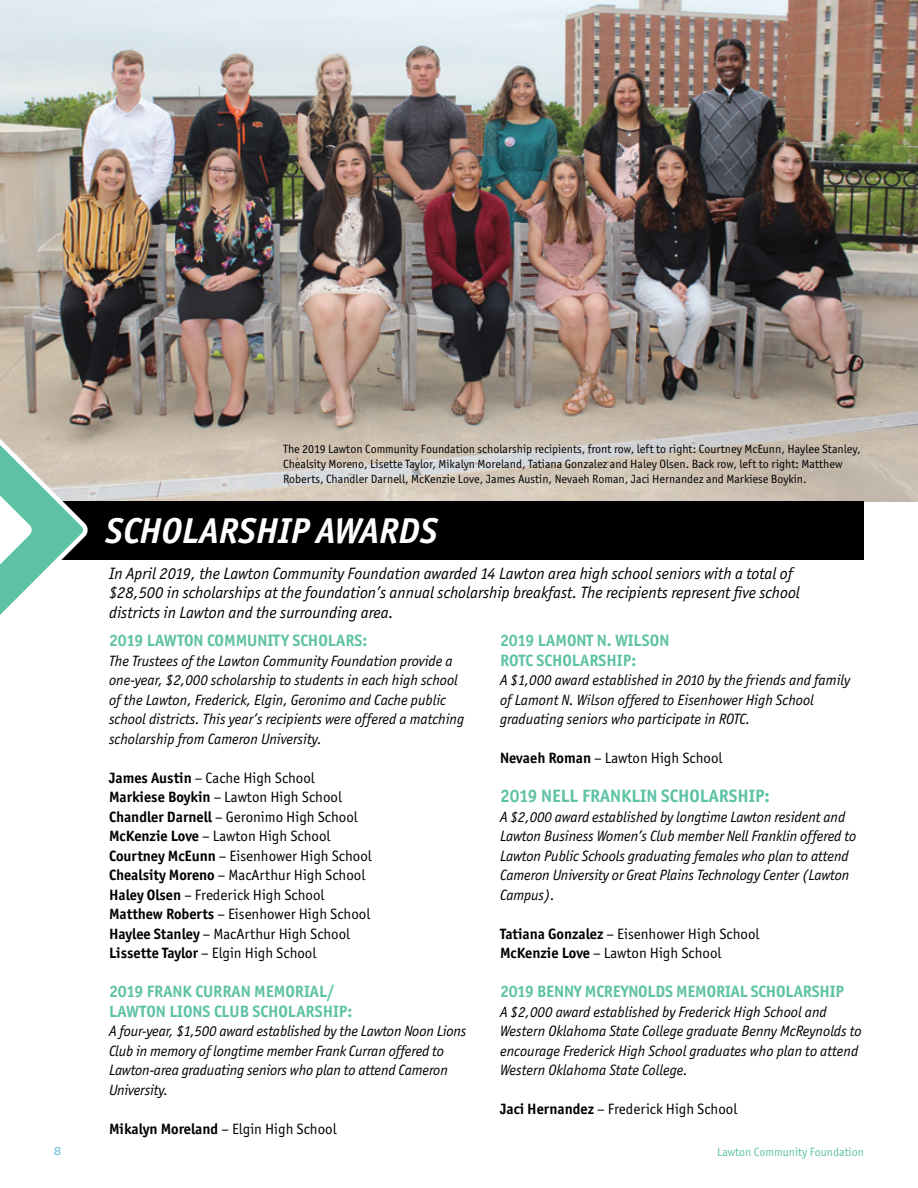
<style>
.page{position:relative;width:918px;height:1188px;background:#fff}
.page>*{position:absolute;margin:0;border:0;box-sizing:border-box;transform-origin:0 0}
.t1{font:italic 700 36px "Officina San ITC";color:#fff}
.t2{font:700 18px "Officina San ITC";color:#5ec2a5}
.t3{font:italic 16.5px/19.5px "Officina San ITC";color:#000}
.t4{font:700 16.5px/19.5px "Officina San ITC";color:#5ec2a5}
.t5{font:italic 15px/19.5px "Officina San ITC";letter-spacing:-.005em;color:#000}
.t6{font:15px "Officina San ITC";color:#000}
.t7{font:12px/15px "Officina San ITC";color:#000}
.t8{font:12px "Officina San ITC";color:#5ec2a5}
.t9{font:500 12px "Eras ITC";color:#4fb3cf}
.s1{font-weight:700}
</style>
<div class="page">
<img style="left:0;top:0;width:918px;height:501px">
<div style="left:54px;top:501px;width:810px;height:59px;background:#000"></div>
<svg style="left:0;top:429px;width:92px;height:186px"></svg>
<p class="t7" style="left:283px;top:442px;width:579px">The 2019 Lawton Community Foundation scholarship recipients, front row, left to right: Courtney McEunn, Haylee Stanley,<br>Chealsity Moreno, Lisette Taylor, Mikalyn Moreland, Tatiana Gonzalez and Haley Olsen. Back row, left to right: Matthew<br>Roberts, Chandler Darnell, McKenzie Love, James Austin, Nevaeh Roman, Jaci Hernandez and Markiese Boykin.</p>
<p class="t1" style="left:105px;top:509px;width:334px">SCHOLARSHIP AWARDS</p>
<p class="t3" style="left:109px;top:564px;width:692px">In April 2019, the Lawton Community Foundation awarded 14 Lawton area high school seniors with a total of $28,500 in scholarships at the foundation’s annual scholarship breakfast. The recipients represent five school districts in Lawton and the surrounding area.</p>
<p class="t4" style="left:109px;top:631px;width:260px">2019 LAWTON COMMUNITY SCHOLARS:</p>
<p class="t5" style="left:109px;top:651px;width:357px">The Trustees of the Lawton Community Foundation provide a one-year, $2,000 scholarship to students in each high school of the Lawton, Frederick, Elgin, Geronimo and Cache public school districts. This year’s recipients were offered a matching scholarship from Cameron University.</p>
<p class="t6" style="left:109px;top:769px;width:207px"><span class="s1">James Austin</span> – Cache High School</p>
<p class="t6" style="left:109px;top:789px;width:234px"><span class="s1">Markiese Boykin</span> – Lawton High School</p>
<p class="t6" style="left:109px;top:808px;width:250px"><span class="s1">Chandler Darnell</span> – Geronimo High School</p>
<p class="t6" style="left:109px;top:828px;width:223px"><span class="s1">McKenzie Love</span> – Lawton High School</p>
<p class="t6" style="left:109px;top:847px;width:264px"><span class="s1">Courtney McEunn</span> – Eisenhower High School</p>
<p class="t6" style="left:109px;top:867px;width:258px"><span class="s1">Chealsity Moreno</span> – MacArthur High School</p>
<p class="t6" style="left:109px;top:886px;width:217px"><span class="s1">Haley Olsen</span> – Frederick High School</p>
<p class="t6" style="left:109px;top:906px;width:263px"><span class="s1">Matthew Roberts</span> – Eisenhower High School</p>
<p class="t6" style="left:109px;top:925px;width:243px"><span class="s1">Haylee Stanley</span> – MacArthur High School</p>
<p class="t6" style="left:109px;top:945px;width:209px"><span class="s1">Lissette Taylor</span> – Elgin High School</p>
<p class="t4" style="left:109px;top:982px;width:245px">2019 FRANK CURRAN MEMORIAL/<br>LAWTON LIONS CLUB SCHOLARSHIP:</p>
<p class="t5" style="left:109px;top:1022px;width:359px">A four-year, $1,500 award established by the Lawton Noon Lions Club in memory of longtime member Frank Curran offered to Lawton-area graduating seniors who plan to attend Cameron University.</p>
<p class="t6" style="left:109px;top:1120px;width:229px"><span class="s1">Mikalyn Moreland</span> – Elgin High School</p>
<p class="t4" style="left:500px;top:631px;width:171px">2019 LAMONT N. WILSON<br>ROTC SCHOLARSHIP:</p>
<p class="t5" style="left:500px;top:671px;width:352px">A $1,000 award established in 2010 by the friends and family of Lamont N. Wilson offered to Eisenhower High School graduating seniors who participate in ROTC.</p>
<p class="t6" style="left:500px;top:750px;width:224px"><span class="s1">Nevaeh Roman</span> – Lawton High School</p>
<p class="t2" style="left:500px;top:785px;width:271px">2019 NELL FRANKLIN SCHOLARSHIP:</p>
<p class="t5" style="left:500px;top:807px;width:358px">A $2,000 award established by longtime Lawton resident and Lawton Business Women’s Club member Nell Franklin offered to Lawton Public Schools graduating females who plan to attend Cameron University or Great Plains Technology Center (Lawton Campus).</p>
<p class="t6" style="left:500px;top:925px;width:261px"><span class="s1">Tatiana Gonzalez</span> – Eisenhower High School</p>
<p class="t6" style="left:500px;top:945px;width:223px"><span class="s1">McKenzie Love</span> – Lawton High School</p>
<p class="t4" style="left:500px;top:982px;width:345px">2019 BENNY MCREYNOLDS MEMORIAL SCHOLARSHIP</p>
<p class="t5" style="left:500px;top:1002px;width:363px">A $2,000 award established by Frederick High School and Western Oklahoma State College graduate Benny McReynolds to encourage Frederick High School graduates who plan to attend Western Oklahoma State College.</p>
<p class="t6" style="left:500px;top:1101px;width:239px"><span class="s1">Jaci Hernandez</span> – Frederick High School</p>
<p class="t9" style="left:54px;top:1144px;width:8px">8</p>
<p class="t8" style="left:717px;top:1145px;width:148px">Lawton Community Foundation</p>
</div>
